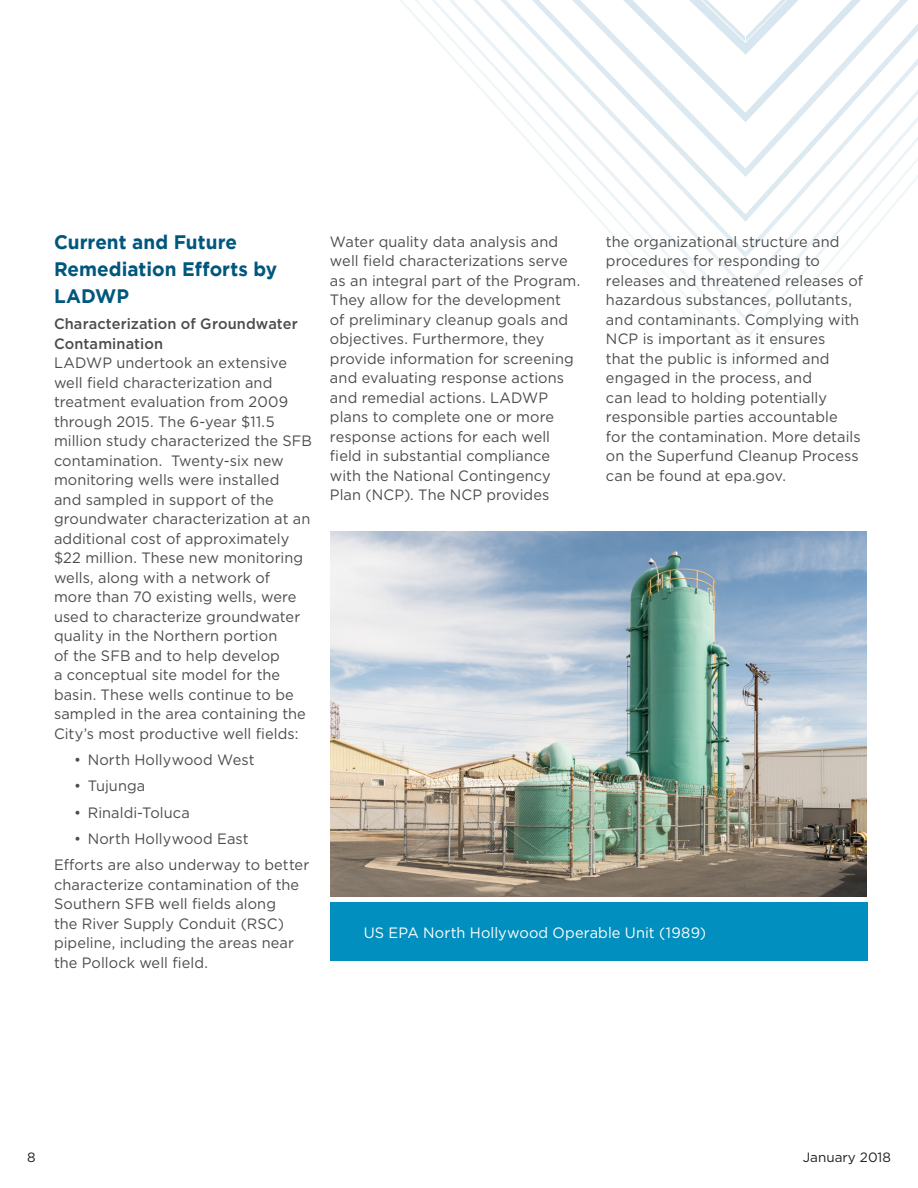
<style>
.page{position:relative;width:918px;height:1188px;background:#fff}
.page>*{position:absolute;margin:0;border:0;box-sizing:border-box;transform-origin:0 0}
.t1{font:700 19.5px/27px "Gotham";color:#00577d}
.t2{font:15px/19.5px "Gotham";letter-spacing:.005em;color:#4b4c4d}
.t3{font:500 15px/19.5px "Gotham";letter-spacing:.005em;color:#4b4c4d}
.t4{font:15px "Gotham";letter-spacing:.01em;color:#fff}
.t5{font:13.5px "Gotham";color:#231f20}
</style>
<div class="page">
<svg style="left:400px;top:0;width:518px;height:383px"></svg>
<svg style="left:436px;top:0;width:482px;height:55px"></svg>
<img style="left:330px;top:532px;width:537px;height:364px">
<div style="left:330px;top:903px;width:538px;height:58px;background:#008fbe"></div>
<h1 class="t1" style="left:54px;top:228px;width:225px">Current and Future<br>Remediation Efforts by<br>LADWP</h1>
<p class="t3" style="left:54px;top:314px;width:245px">Characterization of Groundwater<br>Contamination</p>
<p class="t2" style="left:54px;top:353px;width:260px">LADWP undertook an extensive well field characterization and treatment evaluation from 2009 through 2015. The 6-year $11.5 million study characterized the SFB contamination. Twenty-six new monitoring wells were installed<br>and sampled in support of the groundwater characterization at an additional cost of approximately $22 million. These new monitoring wells, along with a network of<br>more than 70 existing wells, were used to characterize groundwater quality in the Northern portion<br>of the SFB and to help develop<br>a conceptual site model for the basin. These wells continue to be sampled in the area containing the<br>City’s most productive well fields:</p>
<p class="t2" style="left:74px;top:750px;width:182px">• North Hollywood West</p>
<p class="t2" style="left:74px;top:776px;width:73px">• Tujunga</p>
<p class="t2" style="left:74px;top:802px;width:117px">• Rinaldi-Toluca</p>
<p class="t2" style="left:54px;top:825px;width:257px;line-height:26.2px;text-indent:20px">• North Hollywood East<br>Efforts are also underway to better</p>
<p class="t2" style="left:54px;top:874px;width:247px">characterize contamination of the<br>Southern SFB well fields along the River Supply Conduit (RSC) pipeline, including the areas near the Pollock well field.</p>
<p class="t2" style="left:330px;top:232px;width:252px">Water quality data analysis and well field characterizations serve as an integral part of the Program.<br>They allow for the development<br>of preliminary cleanup goals and objectives. Furthermore, they provide information for screening and evaluating response actions and remedial actions. LADWP plans to complete one or more response actions for each well field in substantial compliance with the National Contingency<br>Plan (NCP). The NCP provides</p>
<p class="t2" style="left:606px;top:232px;width:259px">the organizational structure and procedures for responding to releases and threatened releases of hazardous substances, pollutants, and contaminants. Complying with<br>NCP is important as it ensures<br>that the public is informed and engaged in the process, and<br>can lead to holding potentially responsible parties accountable<br>for the contamination. More details on the Superfund Cleanup Process can be found at epa.gov.</p>
<p class="t4" style="left:364px;top:923px;width:344px">US EPA North Hollywood Operable Unit (1989)</p>
<p class="t5" style="left:27px;top:1148px;width:10px">8</p>
<p class="t5" style="left:803px;top:1148px;width:90px">January 2018</p>
</div>
